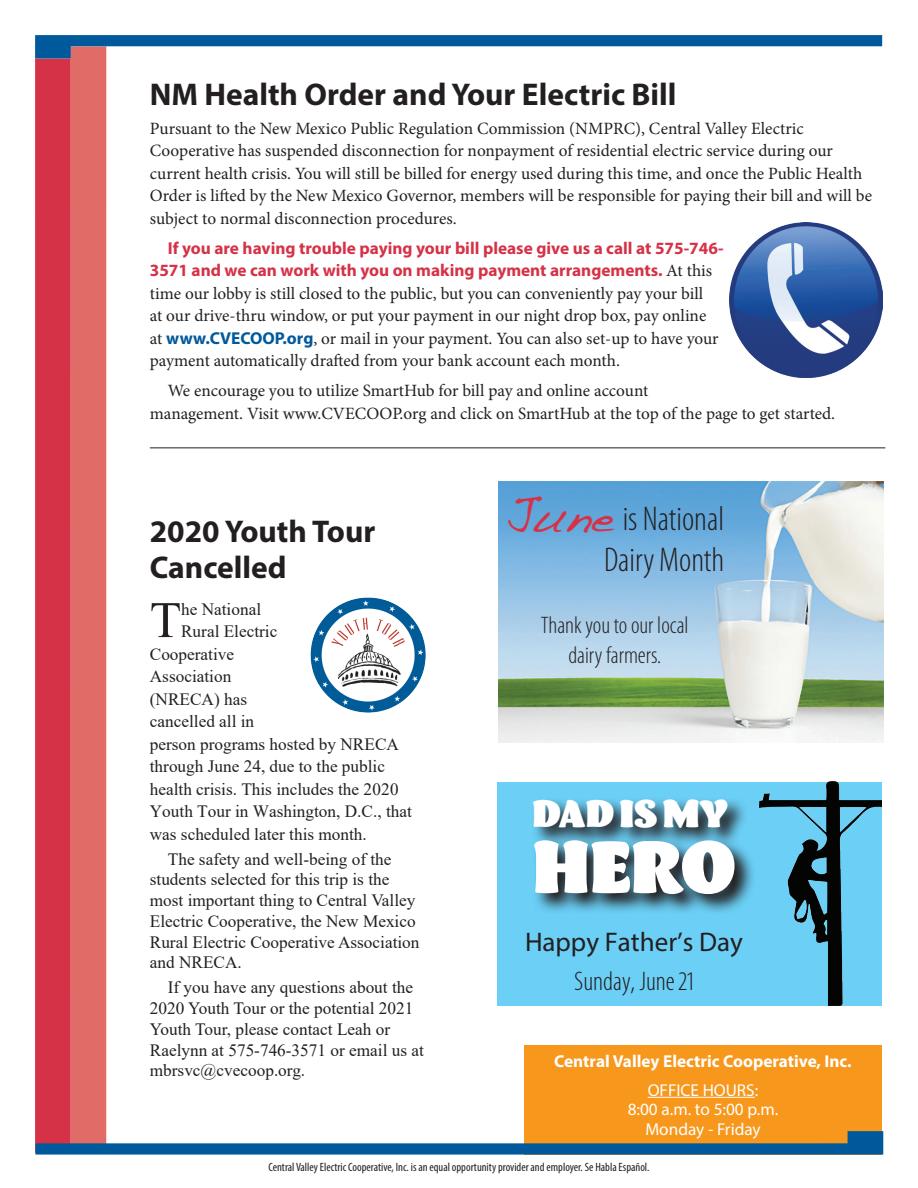
<style>
.page{position:relative;width:918px;height:1188px;background:#fff}
.page>*{position:absolute;margin:0;border:0;box-sizing:border-box;transform-origin:0 0}
.t1{font:74.7px "Barricada Pro";color:#fff}
.t2{font:51.3px "Times New Roman";color:#231f20}
.t3{font:39.6px "Barricada Pro";color:#fff}
.t4{font:300 condensed 34.5px/40.5px "Myriad Pro";color:#231f20;text-align:right}
.t5{font:700 31.5px/36px "Myriad Pro";color:#231f20}
.t6{font:27px "Myriad Pro";color:#231f20}
.t7{font:300 condensed 27px "Myriad Pro";color:#231f20}
.t8{font:300 condensed 24px/30px "Myriad Pro";color:#231f20;text-align:center}
.t9{font:17.25px/22.5px "Minion Pro";color:#231f20}
.t10{font:17.25px/20.7px "Times New Roman";color:#231f20}
.t11{font:700 17.25px/22.5px "Myriad Pro";color:#d63247}
.t12{font:17.25px/19.5px "Myriad Pro";color:#fff;text-align:center}
.t13{font:700 17.25px "Myriad Pro";color:#fff}
.t14{font:condensed 12px "Myriad Pro";color:#231f20}
.s1{font-family:"Minion Pro";font-weight:400;color:#231f20}
.s2{font-family:"Myriad Pro";font-weight:700;color:#00599b}
.s3{font-family:"Dakota";font-weight:400;font-stretch:normal;font-size:41.4px;color:#d63247}
</style>
<div class="page">
<div style="left:35px;top:59px;width:36px;height:1094px;background:#d63247"></div>
<div style="left:71px;top:46px;width:35px;height:1107px;background:#e06b67"></div>
<div style="left:524px;top:1045px;width:358px;height:110px;background:#f7981d"></div>
<hr style="left:648px;top:1097px;width:107px;height:1px;background:#fff">
<svg style="left:35px;top:35px;width:847px;height:24px"></svg>
<hr style="left:150px;top:447px;width:735px;height:1px;background:#231f20">
<img style="left:729px;top:222px;width:153px;height:155px">
<img style="left:499px;top:481px;width:384px;height:261px">
<div style="left:497px;top:782px;width:385px;height:224px;background:#6bcff6"></div>
<img style="left:759px;top:782px;width:123px;height:224px">
<svg style="left:534px;top:800px;width:219px;height:112px;background:#487a8f"></svg>
<img style="left:310px;top:597px;width:116px;height:116px">
<svg style="left:35px;top:1131px;width:848px;height:24px"></svg>
<h3 class="t5" style="left:150px;top:75px;width:528px">NM Health Order and Your Electric Bill</h3>
<p class="t9" style="left:150px;top:117px;width:724px">Pursuant to the New Mexico Public Regulation Commission (NMPRC), Central Valley Electric Cooperative has suspended disconnection for nonpayment of residential electric service during our current health crisis. You will still be billed for energy used during this time, and once the Public Health Order is lifted by the New Mexico Governor, members will be responsible for paying their bill and will be subject to normal disconnection procedures.</p>
<p class="t11" style="left:150px;top:236px;width:575px;text-indent:18px">If you are having trouble paying your bill please give us a call at 575-746-<br>3571 and we can work with you on making payment arrangements. <span class="s1">At this</span></p>
<p class="t9" style="left:150px;top:282px;width:570px">time our lobby is still closed to the public, but you can conveniently pay your bill at our drive-thru window, or put your payment in our night drop box, pay online at <span class="s2">www.CVECOOP.org</span>, or mail in your payment. You can also set-up to have your payment automatically drafted from your bank account each month.</p>
<p class="t9" style="left:150px;top:379px;width:687px;text-indent:18px">We encourage you to utilize SmartHub for bill pay and online account<br>management. Visit www.CVECOOP.org and click on SmartHub at the top of the page to get started.</p>
<h3 class="t4" style="left:505px;top:499px;width:221px"><span class="s3">June</span> is National<br>Dairy Month</h3>
<h3 class="t8" style="left:541px;top:610px;width:149px">Thank you to our local dairy farmers.</h3>
<h3 class="t5" style="left:150px;top:513px;width:227px">2020 Youth Tour<br>Cancelled</h3>
<h2 class="t2" style="left:150px;top:584px;width:33px">T</h2>
<p class="t10" style="left:181px;top:598px;width:82px">he National</p>
<p class="t10" style="left:181px;top:620px;width:98px">Rural Electric</p>
<p class="t10" style="left:150px;top:643px;width:86px">Cooperative</p>
<p class="t10" style="left:150px;top:665px;width:83px">Association</p>
<p class="t10" style="left:150px;top:688px;width:99px">(NRECA) has</p>
<p class="t10" style="left:150px;top:710px;width:106px">cancelled all in</p>
<p class="t10" style="left:150px;top:733px;width:251px">person programs hosted by NRECA</p>
<p class="t10" style="left:150px;top:755px;width:237px">through June 24, due to the public</p>
<p class="t10" style="left:150px;top:778px;width:251px">health crisis. This includes the 2020</p>
<p class="t10" style="left:150px;top:800px;width:264px">Youth Tour in Washington, D.C., that</p>
<p class="t10" style="left:150px;top:823px;width:219px">was scheduled later this month.</p>
<p class="t10" style="left:150px;top:848px;width:271px;text-indent:18px">The safety and well-being of the students selected for this trip is the most important thing to Central Valley Electric Cooperative, the New Mexico Rural Electric Cooperative Association and NRECA.</p>
<p class="t10" style="left:150px;top:977px;width:276px;text-indent:18px">If you have any questions about the 2020 Youth Tour or the potential 2021<br>Youth Tour, please contact Leah or Raelynn at 575-746-3571 or email us at mbrsvc@cvecoop.org.</p>
<h3 class="t3" style="left:532px;top:790px;width:197px">DAD IS MY</h3>
<h1 class="t1" style="left:532px;top:823px;width:205px">HERO</h1>
<h3 class="t6" style="left:525px;top:926px;width:219px">Happy Father’s Day</h3>
<h3 class="t7" style="left:574px;top:967px;width:121px">Sunday, June 21</h3>
<p class="t13" style="left:554px;top:1050px;width:299px">Central Valley Electric Cooperative, Inc.</p>
<p class="t12" style="left:628px;top:1080px;width:152px">OFFICE HOURS:<br>8:00 a.m. to 5:00 p.m.<br>Monday - Friday</p>
<p class="t14" style="left:269px;top:1159px;width:382px">Central Valley Electric Cooperative, Inc. is an equal opportunity provider and employer. Se Habla Español.</p>
</div>
